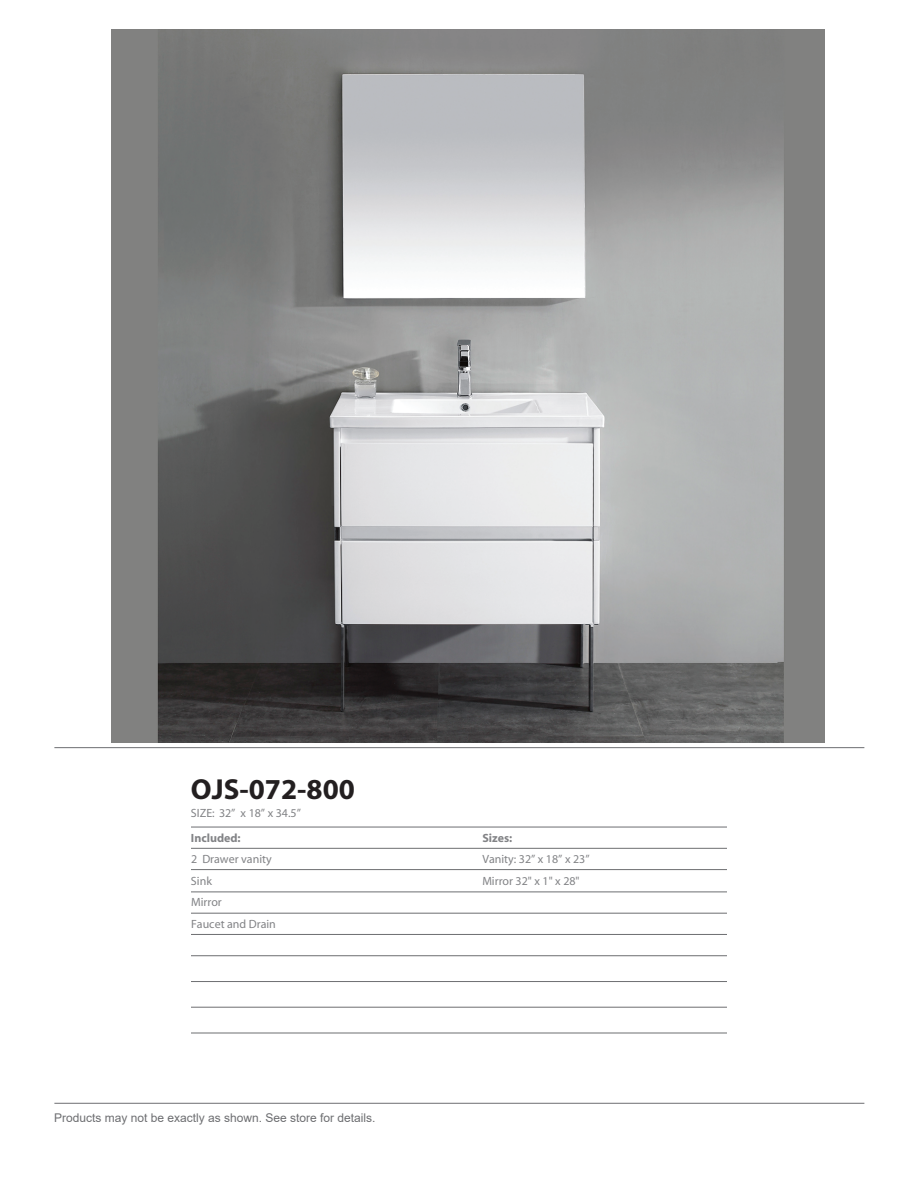
<style>
.page{position:relative;width:918px;height:1188px;background:#fff}
.page>*{position:absolute;margin:0;border:0;box-sizing:border-box;transform-origin:0 0}
.t1{font:700 29.1px "Myriad";color:#231f20}
.t2{font:12px/21.8px "Myriad";color:#828386}
.t3{font:12px "Arial";color:#6d6e71}
.t4{font:700 12px "Myriad";color:#828386}
</style>
<div class="page">
<hr style="left:191px;top:827px;width:536px;height:1px;background:#6d6e71">
<hr style="left:191px;top:848px;width:536px;height:1px;background:#6d6e71">
<hr style="left:191px;top:869px;width:536px;height:1px;background:#6d6e71">
<hr style="left:191px;top:892px;width:536px;height:1px;background:#6d6e71">
<hr style="left:191px;top:913px;width:536px;height:1px;background:#6d6e71">
<hr style="left:191px;top:934px;width:536px;height:1px;background:#6d6e71">
<hr style="left:191px;top:955px;width:536px;height:1px;background:#6d6e71">
<hr style="left:191px;top:981px;width:536px;height:1px;background:#6d6e71">
<hr style="left:54px;top:747px;width:810px;height:1px;background:#6d6e71">
<hr style="left:54px;top:1103px;width:810px;height:1px;background:#6d6e71">
<hr style="left:191px;top:1007px;width:536px;height:1px;background:#6d6e71">
<hr style="left:191px;top:1033px;width:536px;height:1px;background:#6d6e71">
<img style="left:112px;top:29px;width:712px;height:713px">
<h1 class="t1" style="left:191px;top:775px;width:165px">OJS-072-800</h1>
<p class="t2" style="left:191px;top:802px;width:111px">SIZE: 32” x 18” x 34.5”</p>
<p class="t4" style="left:191px;top:832px;width:51px">Included:</p>
<p class="t2" style="left:191px;top:849px;width:82px">2 Drawer vanity</p>
<p class="t2" style="left:191px;top:871px;width:22px">Sink</p>
<p class="t2" style="left:191px;top:892px;width:32px">Mirror</p>
<p class="t2" style="left:191px;top:913px;width:86px">Faucet and Drain</p>
<p class="t3" style="left:54px;top:1109px;width:323px">Products may not be exactly as shown. See store for details.</p>
<p class="t4" style="left:482px;top:832px;width:31px">Sizes:</p>
<p class="t2" style="left:482px;top:849px;width:109px">Vanity: 32” x 18” x 23”<br>Mirror 32" x 1" x 28"</p>
</div>
